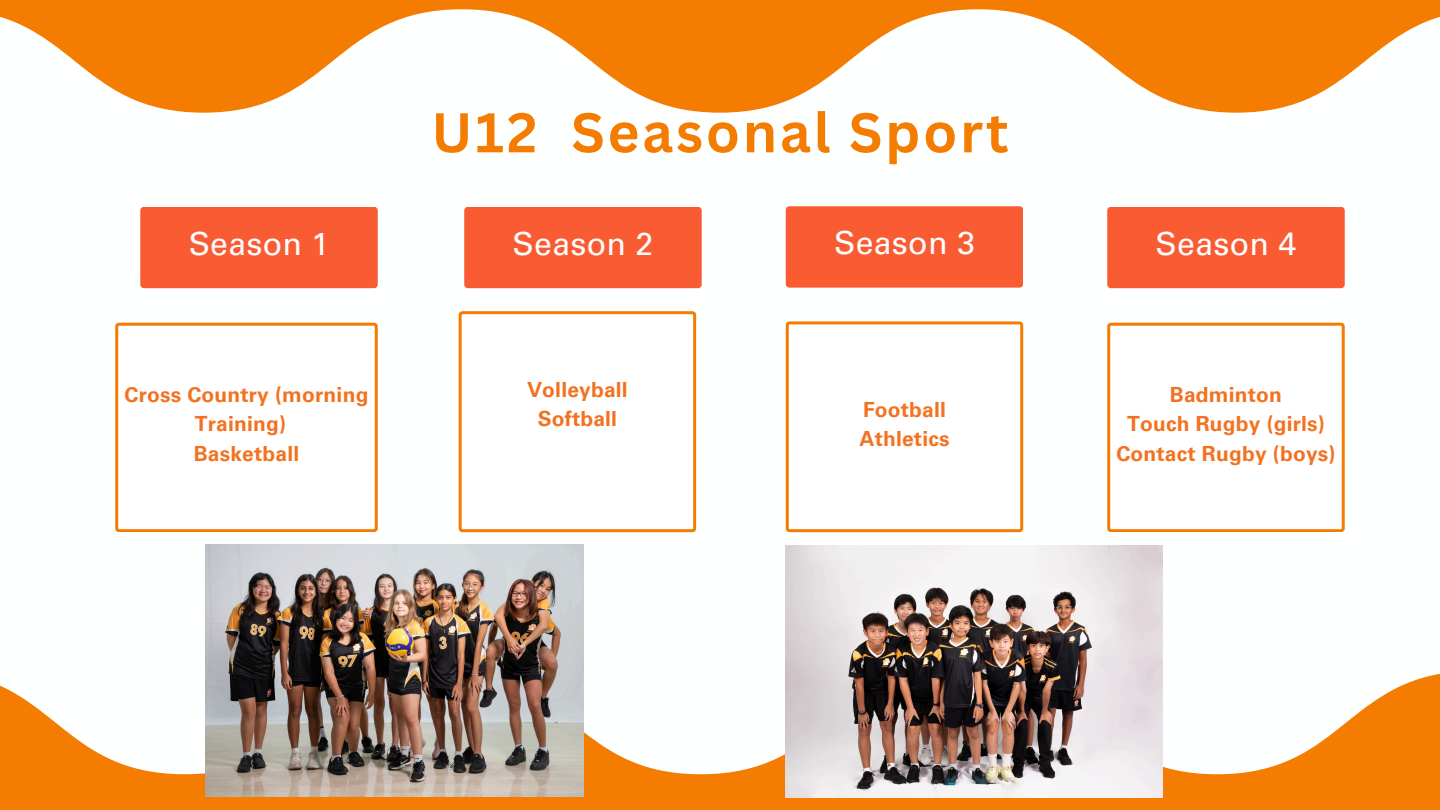
<style>
.page{position:relative;width:1440px;height:810px;background:#fff}
.page>*{position:absolute;margin:0;border:0;box-sizing:border-box;transform-origin:0 0}
.t1{font:700 54.6px "Canva Sans";letter-spacing:.05em;color:#f47c00}
.t2{font:31.9px "Univers LT Pro 55 Roman";letter-spacing:.01em;color:#fff}
.t3{font:700 20.9px/29.2px "Univers LT Pro 65";letter-spacing:.01em;color:#f37221;text-align:center}
</style>
<div class="page">
<div style="left:786px;top:206px;width:237px;height:82px;background:#f95c32"></div>
<div style="left:1107px;top:207px;width:238px;height:81px;background:#f95c32"></div>
<div style="left:464px;top:207px;width:238px;height:81px;background:#f95c32"></div>
<div style="left:140px;top:207px;width:238px;height:81px;background:#f95c32"></div>
<svg style="left:115px;top:323px;width:263px;height:209px"></svg>
<svg style="left:0;top:671px;width:1440px;height:139px"></svg>
<svg style="left:0;top:0;width:1440px;height:113px;fill:#f47c00"></svg>
<svg style="left:459px;top:311px;width:237px;height:221px"></svg>
<svg style="left:786px;top:321px;width:237px;height:211px"></svg>
<svg style="left:1107px;top:323px;width:238px;height:209px"></svg>
<img style="left:205px;top:545px;width:378px;height:252px">
<img style="left:786px;top:545px;width:377px;height:252px">
<p class="t1" style="left:431px;top:94px;width:579px">U12 Seasonal Sport</p>
<h2 class="t2" style="left:189px;top:232px;width:142px">Season 1</h2>
<h2 class="t2" style="left:513px;top:232px;width:142px">Season 2</h2>
<p class="t2" style="left:834px;top:231px;width:142px">Season 3</p>
<h1 class="t2" style="left:1156px;top:232px;width:142px">Season 4</h1>
<h2 class="t3" style="left:125px;top:383px;width:245px">Cross Country (morning<br>Training)</h2>
<h2 class="t3" style="left:194px;top:441px;width:107px">Basketball</h2>
<p class="t3" style="left:527px;top:377px;width:102px">Volleyball</p>
<p class="t3" style="left:538px;top:407px;width:81px">Softball</p>
<p class="t3" style="left:863px;top:397px;width:84px">Football</p>
<p class="t3" style="left:859px;top:427px;width:92px">Athletics</p>
<p class="t3" style="left:1170px;top:383px;width:114px">Badminton</p>
<p class="t3" style="left:1127px;top:412px;width:199px">Touch Rugby (girls)</p>
<p class="t3" style="left:1116px;top:441px;width:221px">Contact Rugby (boys)</p>
</div>
